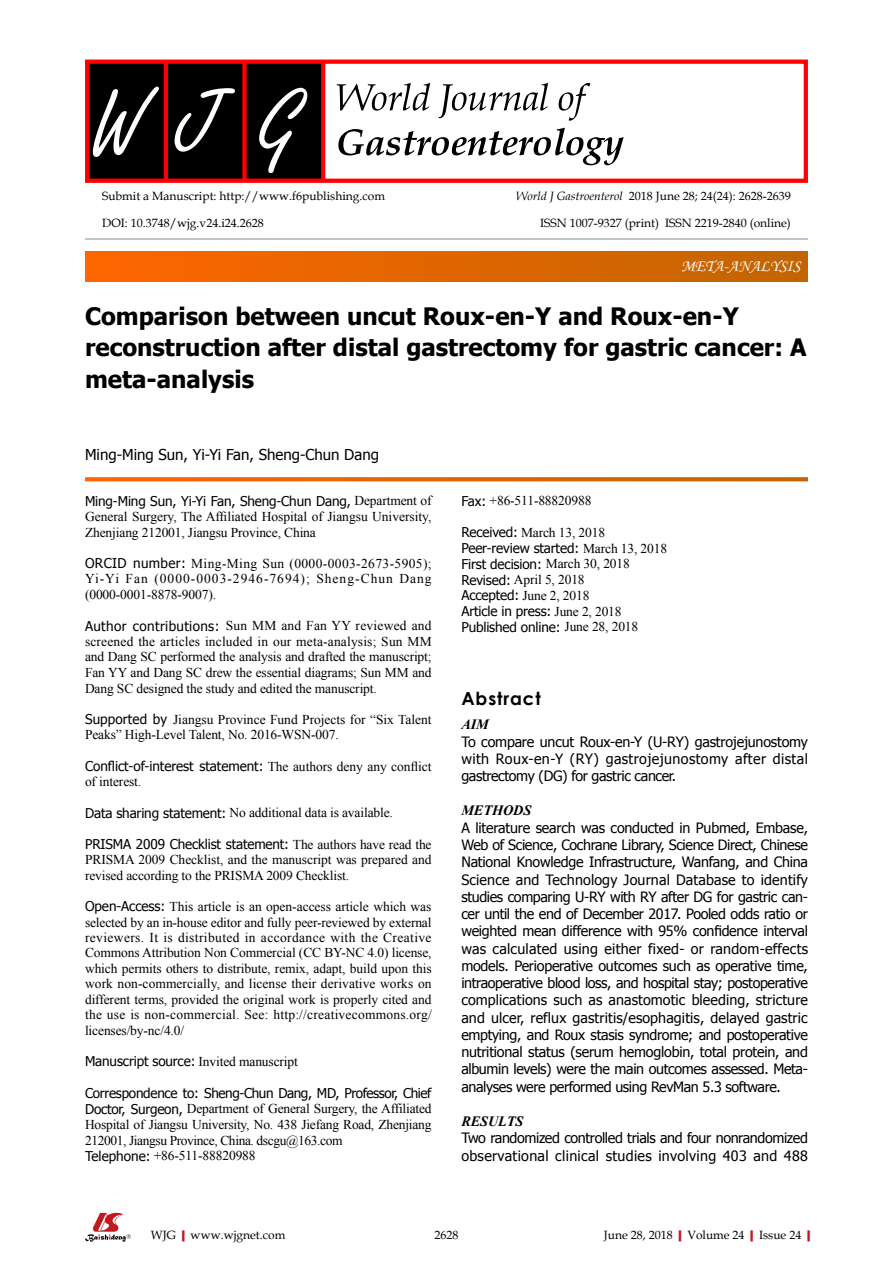
<style>
.page{position:relative;width:893px;height:1263px;background:#fff}
.page>*{position:absolute;margin:0;border:0;box-sizing:border-box;transform-origin:0 0}
.t1{font:700 24px/31.5px "Tahoma";color:#000}
.t2{font:700 18px "Century Gothic";letter-spacing:.05em;color:#000}
.t3{font:16.5px "Monotype Corsiva";color:#fff}
.t4{font:15px "Tahoma";color:#000}
.t5{font:14.25px/17.2px "Tahoma";letter-spacing:-.015em;color:#000}
.t6{font:13.5px/15.5px "Times New Roman";letter-spacing:-.01em;color:#000;text-align:justify}
.t7{font:13.5px/15.8px "Tahoma";letter-spacing:-.01em;color:#000}
.t8{font:12px "Book Antiqua";color:#000}
.s1{font-style:italic}
.s2{font-family:"Tahoma"}
.s3{font-family:"Times New Roman"}
.s4{font-family:"Times New Roman";font-weight:700;font-style:italic}
.s5{font-weight:700;color:#c01920}
</style>
<div class="page">
<div style="left:85px;top:252px;width:723px;height:29px;background:linear-gradient(to right,#f60,#c16500)"></div>
<hr style="left:85px;top:239px;width:723px;height:1px;background:#898989">
<div style="left:87px;top:61px;width:236px;height:121px;background:#000"></div>
<hr style="left:164px;top:61px;width:4px;height:121px;background:#f00">
<div style="left:242px;top:61px;width:5px;height:121px;background:#f00"></div>
<hr style="left:321px;top:61px;width:4px;height:121px;background:#f00">
<div style="left:85px;top:60px;width:723px;height:123px;border:4px solid #f00"></div>
<svg style="left:259px;top:88px;width:48px;height:85px"></svg>
<svg style="left:175px;top:88px;width:60px;height:64px"></svg>
<svg style="left:93px;top:87px;width:66px;height:70px"></svg>
<svg style="left:337px;top:83px;width:253px;height:38px"></svg>
<svg style="left:338px;top:128px;width:286px;height:37px"></svg>
<svg style="left:85px;top:477px;width:723px;height:4px;background:#e16b0a"></svg>
<svg style="left:85px;top:1213px;width:46px;height:29px"></svg>
<p class="t8" style="left:102px;top:188px;width:284px">Submit a Manuscript: http://www.f6publishing.com</p>
<p class="t8" style="left:102px;top:215px;width:163px">DOI: 10.3748/wjg.v24.i24.2628</p>
<p class="t8" style="left:516px;top:188px;width:276px"><span class="s1">World J Gastroenterol</span> 2018 June 28; 24(24): 2628-2639</p>
<p class="t8" style="left:540px;top:215px;width:252px">ISSN 1007-9327 (print) ISSN 2219-2840 (online)</p>
<p class="t3" style="left:681px;top:256px;width:121px">META-ANALYSIS</p>
<p class="t1" style="left:85px;top:298px;width:723px">Comparison between uncut Roux-en-Y and Roux-en-Y reconstruction after distal gastrectomy for gastric cancer: A meta-analysis</p>
<p class="t4" style="left:85px;top:444px;width:295px">Ming-Ming Sun, Yi-Yi Fan, Sheng-Chun Dang</p>
<p class="t6" style="left:85px;top:493px;width:348px"><span class="s2">Ming-Ming Sun, Yi-Yi Fan, Sheng-Chun Dang,</span> Department of General Surgery, The Affiliated Hospital of Jiangsu University, Zhenjiang 212001, Jiangsu Province, China</p>
<p class="t6" style="left:85px;top:555px;width:348px"><span class="s2">ORCID number:</span> Ming-Ming Sun (0000-0003-2673-5905); Yi-Yi Fan (0000-0003-2946-7694); Sheng-Chun Dang (0000-0001-8878-9007).</p>
<p class="t6" style="left:85px;top:618px;width:348px"><span class="s2">Author contributions:</span> Sun MM and Fan YY reviewed and screened the articles included in our meta-analysis; Sun MM and Dang SC performed the analysis and drafted the manuscript; Fan YY and Dang SC drew the essential diagrams; Sun MM and Dang SC designed the study and edited the manuscript.</p>
<p class="t6" style="left:85px;top:711px;width:348px"><span class="s2">Supported by</span> Jiangsu Province Fund Projects for “Six Talent<br>Peaks” High-Level Talent, No. 2016-WSN-007.</p>
<p class="t6" style="left:85px;top:759px;width:348px"><span class="s2">Conflict-of-interest statement:</span> The authors deny any conflict of interest.</p>
<p class="t6" style="left:85px;top:805px;width:309px"><span class="s2">Data sharing statement:</span> No additional data is available.</p>
<p class="t6" style="left:85px;top:837px;width:348px"><span class="s2">PRISMA 2009 Checklist statement:</span> The authors have read the PRISMA 2009 Checklist, and the manuscript was prepared and revised according to the PRISMA 2009 Checklist.</p>
<p class="t6" style="left:85px;top:898px;width:348px"><span class="s2">Open-Access:</span> This article is an open-access article which was selected by an in-house editor and fully peer-reviewed by external reviewers. It is distributed in accordance with the Creative Commons Attribution Non Commercial (CC BY-NC 4.0) license, which permits others to distribute, remix, adapt, build upon this work non-commercially, and license their derivative works on different terms, provided the original work is properly cited and the use is non-commercial. See: http://creativecommons.org/ licenses/by-nc/4.0/</p>
<p class="t7" style="left:85px;top:1053px;width:214px">Manuscript source: <span class="s3">Invited manuscript</span></p>
<p class="t6" style="left:85px;top:1085px;width:348px;text-align:left"><span class="s2">Correspondence to: Sheng-Chun Dang, MD, Professor, Chief Doctor, Surgeon,</span> Department of General Surgery, the Affiliated Hospital of Jiangsu University, No. 438 Jiefang Road, Zhenjiang 212001, Jiangsu Province, China. dscgu@163.com<br><span class="s2">Telephone:</span> +86-511-88820988</p>
<p class="t6" style="left:461px;top:493px;width:132px"><span class="s2">Fax:</span> +86-511-88820988</p>
<p class="t7" style="left:461px;top:523px;width:207px">Received: <span class="s3">March 13, 2018<br></span>Peer-review started: <span class="s3">March 13, 2018<br></span>First decision: <span class="s3">March 30, 2018<br></span>Revised: <span class="s3">April 5, 2018<br></span>Accepted: <span class="s3">June 2, 2018<br></span>Article in press: <span class="s3">June 2, 2018<br></span>Published online: <span class="s3">June 28, 2018</span></p>
<p class="t2" style="left:461px;top:685px;width:81px">Abstract</p>
<p class="t5" style="left:461px;top:714px;width:348px"><span class="s4">AIM<br></span>To compare uncut Roux-en-Y (U-RY) gastrojejunostomy with Roux-en-Y (RY) gastrojejunostomy after distal gastrectomy (DG) for gastric cancer.</p>
<p class="t5" style="left:461px;top:800px;width:348px"><span class="s4">METHODS<br></span>A literature search was conducted in Pubmed, Embase, Web of Science, Cochrane Library, Science Direct, Chinese National Knowledge Infrastructure, Wanfang, and China Science and Technology Journal Database to identify studies comparing U-RY with RY after DG for gastric can&shy;cer until the end of December 2017. Pooled odds ratio or weighted mean difference with 95% confidence interval was calculated using either fixed- or random-effects models. Perioperative outcomes such as operative time, intraoperative blood loss, and hospital stay; postoperative complications such as anastomotic bleeding, stricture and ulcer, reflux gastritis/esophagitis, delayed gastric emptying, and Roux stasis syndrome; and postoperative nutritional status (serum hemoglobin, total protein, and albumin levels) were the main outcomes assessed. Meta&shy;analyses were performed using RevMan 5.3 software.</p>
<p class="t5" style="left:461px;top:1111px;width:348px"><span class="s4">RESULTS<br></span>Two randomized controlled trials and four nonrandomized observational clinical studies involving 403 and 488</p>
<p class="t8" style="left:151px;top:1226px;width:136px">WJG<span class="s5">|</span>www.wjgnet.com</p>
<p class="t8" style="left:434px;top:1226px;width:25px">2628</p>
<p class="t8" style="left:604px;top:1226px;width:214px">June 28, 2018<span class="s5">|</span>Volume 24<span class="s5">|</span>Issue 24<span class="s5">|</span></p>
</div>
